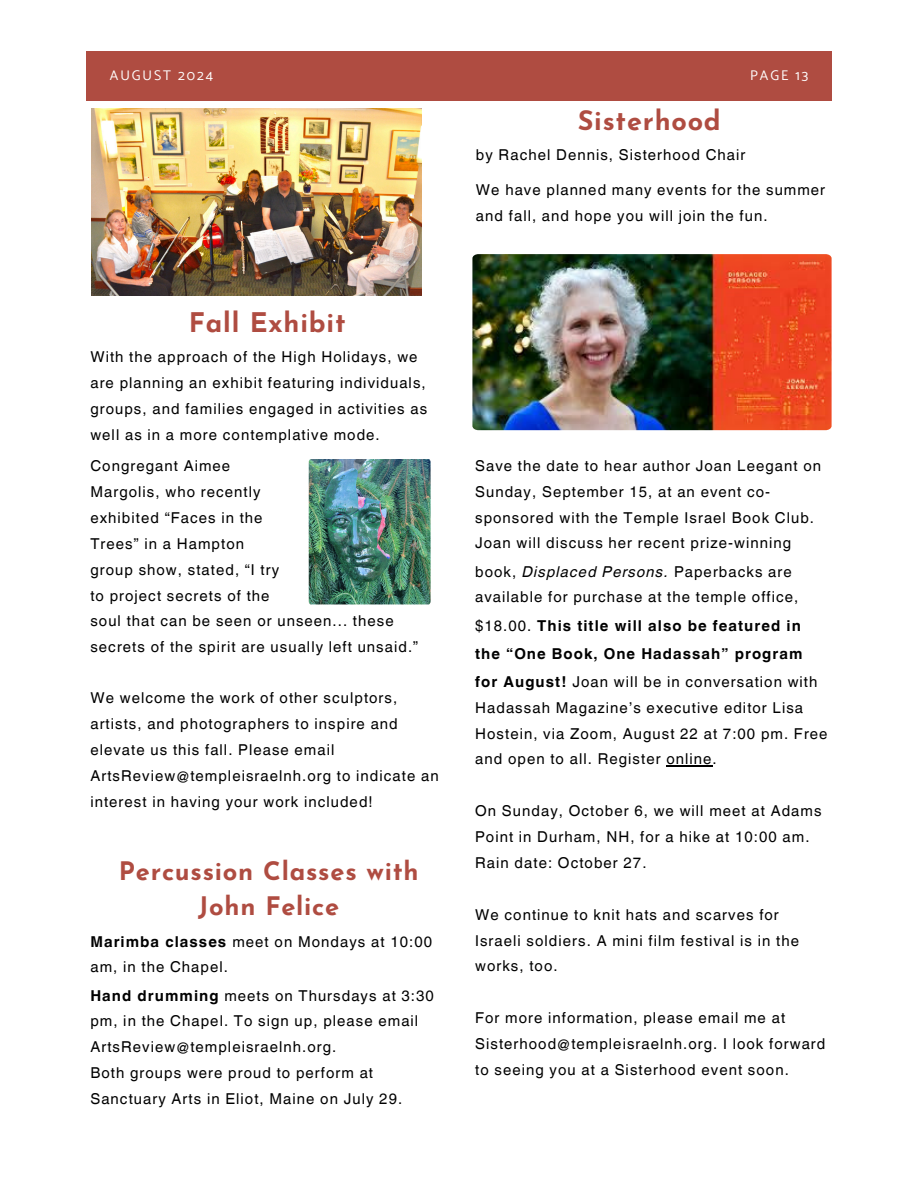
<style>
.page{position:relative;width:918px;height:1188px;background:#fff}
.page>*{position:absolute;margin:0;border:0;box-sizing:border-box;transform-origin:0 0}
.t1{font:700 27px "Josefin Sans";letter-spacing:.03em;color:#af4c41}
.t2{font:700 25.5px/34.8px "Josefin Sans";letter-spacing:.03em;color:#af4c41;text-align:center}
.t3{font:15px/25.8px "Helvetica World";letter-spacing:.07em;color:#000}
.t4{font:700 15px/28.2px "Helvetica World";letter-spacing:.07em;color:#000}
.t5{font:13.95px "Catamaran";letter-spacing:.14em;color:#fff}
.s1{font-weight:700}
.s2{font-style:italic}
.s3{font-weight:400}
</style>
<div class="page">
<div style="left:86px;top:52px;width:745px;height:48px;background:#af4c41"></div>
<img style="left:92px;top:108px;width:330px;height:187px">
<img style="left:309px;top:459px;width:122px;height:145px">
<img style="left:472px;top:254px;width:360px;height:176px">
<hr style="left:666px;top:766px;width:47px;height:1px;background:#000">
<h2 class="t5" style="left:110px;top:67px;width:105px">AUGUST 2024</h2>
<p class="t5" style="left:750px;top:67px;width:60px">PAGE 13</p>
<h1 class="t1" style="left:578px;top:110px;width:145px">Sisterhood</h1>
<p class="t3" style="left:476px;top:142px;width:271px">by Rachel Dennis, Sisterhood Chair</p>
<h1 class="t1" style="left:189px;top:312px;width:158px">Fall Exhibit</h1>
<p class="t3" style="left:90px;top:344px;width:338px">With the approach of the High Holidays, we are planning an exhibit featuring individuals, groups, and families engaged in activities as well as in a more contemplative mode.</p>
<p class="t3" style="left:90px;top:453px;width:190px">Congregant Aimee<br>Margolis, who recently exhibited “Faces in the<br>Trees” in a Hampton group show, stated, “I try to project secrets of the</p>
<p class="t3" style="left:90px;top:608px;width:329px">soul that can be seen or unseen... these secrets of the spirit are usually left unsaid.”</p>
<p class="t3" style="left:90px;top:685px;width:350px">We welcome the work of other sculptors, artists, and photographers to inspire and elevate us this fall. Please email ArtsReview@templeisraelnh.org to indicate an interest in having your work included!</p>
<p class="t2" style="left:119px;top:857px;width:301px">Percussion Classes with<br>John Felice</p>
<h1 class="t3" style="left:90px;top:928px;width:343px"><span class="s1">Marimba classes</span> meet on Mondays at 10:00 am, in the Chapel.</h1>
<p class="t3" style="left:90px;top:982px;width:345px"><span class="s1">Hand drumming</span> meets on Thursdays at 3:30 pm, in the Chapel. To sign up, please email<br>ArtsReview@templeisraelnh.org.</p>
<p class="t3" style="left:90px;top:1060px;width:313px">Both groups were proud to perform at<br>Sanctuary Arts in Eliot, Maine on July 29.</p>
<p class="t3" style="left:476px;top:177px;width:351px">We have planned many events for the summer and fall, and hope you will join the fun.</p>
<p class="t3" style="left:475px;top:453px;width:347px">Save the date to hear author Joan Leegant on Sunday, September 15, at an event co&shy;sponsored with the Temple Israel Book Club.<br>Joan will discuss her recent prize-winning</p>
<p class="t3" style="left:475px;top:558px;width:325px">book, <span class="s2">Displaced Persons.</span> Paperbacks are available for purchase at the temple office,</p>
<p class="t4" style="left:475px;top:610px;width:344px"><span class="s3">$18.00.</span> This title will also be featured in the “One Book, One Hadassah” program for August! <span class="s3">Joan will be in conversation with</span></p>
<p class="t3" style="left:475px;top:695px;width:354px">Hadassah Magazine’s executive editor Lisa<br>Hostein, via Zoom, August 22 at 7:00 pm. Free and open to all. Register online.</p>
<p class="t3" style="left:475px;top:798px;width:348px">On Sunday, October 6, we will meet at Adams<br>Point in Durham, NH, for a hike at 10:00 am.<br>Rain date: October 27.</p>
<p class="t3" style="left:475px;top:902px;width:325px">We continue to knit hats and scarves for<br>Israeli soldiers. A mini film festival is in the works, too.</p>
<p class="t3" style="left:475px;top:1005px;width:352px">For more information, please email me at<br>Sisterhood@templeisraelnh.org. I look forward to seeing you at a Sisterhood event soon.</p>
</div>
